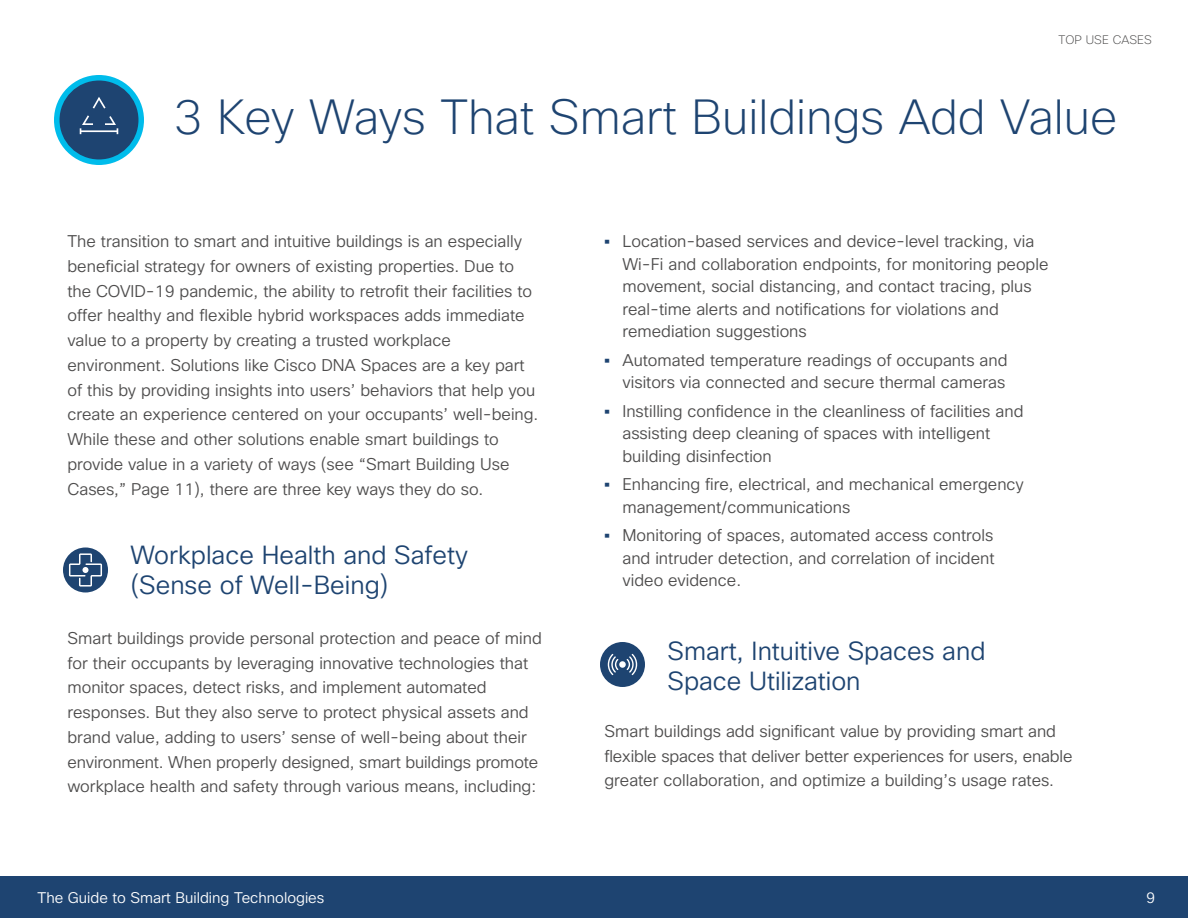
<style>
.page{position:relative;width:1188px;height:918px;background:#fff}
.page>*{position:absolute;margin:0;border:0;box-sizing:border-box;transform-origin:0 0}
.t1{font:200 48px "Cisco Sans";color:#1e4471}
.t2{font:300 25.5px/30px "Cisco Sans";color:#1e4471}
.t3{font:300 16.5px/24.8px "Cisco Sans";color:#4d4c4c}
.t4{font:300 15px "Cisco Sans";color:#fff}
.t5{font:200 12px "Cisco Sans";letter-spacing:.01em;color:#4d4c4c}
.s1{font-family:"Cisco Sans TT";font-weight:800;color:#1e4471}
</style>
<div class="page">
<div style="left:0;top:876px;width:1188px;height:42px;background:#1e4471"></div>
<svg style="left:54px;top:75px;width:90px;height:90px;background:#08b5e3"></svg>
<div style="left:60px;top:81px;width:78px;height:78px;background:#1e4471;border-radius:50%"></div>
<svg style="left:80px;top:97px;width:38px;height:37px"></svg>
<div style="left:63px;top:548px;width:45px;height:44px;background:#1e4471;border-radius:50%"></div>
<svg style="left:69px;top:553px;width:33px;height:34px"></svg>
<div style="left:600px;top:642px;width:45px;height:45px;background:#1e4471;border-radius:50%"></div>
<svg style="left:619px;top:661px;width:7px;height:7px"></svg>
<svg style="left:627px;top:654px;width:11px;height:21px"></svg>
<svg style="left:608px;top:654px;width:10px;height:21px"></svg>
<p class="t5" style="left:1059px;top:32px;width:95px">TOP USE CASES</p>
<h1 class="t1" style="left:174px;top:86px;width:945px">3 Key Ways That Smart Buildings Add Value</h1>
<p class="t3" style="left:68px;top:229px;width:472px">The transition to smart and intuitive buildings is an especially beneficial strategy for owners of existing properties. Due to the COVID-19 pandemic, the ability to retrofit their facilities to offer healthy and flexible hybrid workspaces adds immediate value to a property by creating a trusted workplace environment. Solutions like Cisco DNA Spaces are a key part of this by providing insights into users’ behaviors that help you create an experience centered on your occupants’ well-being.<br>While these and other solutions enable smart buildings to provide value in a variety of ways (see “Smart Building Use Cases,” Page 11), there are three key ways they do so.</p>
<h2 class="t2" style="left:130px;top:541px;width:339px">Workplace Health and Safety (Sense of Well-Being)</h2>
<p class="t3" style="left:68px;top:626px;width:476px">Smart buildings provide personal protection and peace of mind for their occupants by leveraging innovative technologies that monitor spaces, detect risks, and implement automated responses. But they also serve to protect physical assets and brand value, adding to users’ sense of well-being about their environment. When properly designed, smart buildings promote workplace health and safety through various means, including:</p>
<p class="t3" style="left:622px;top:231px;width:428px;line-height:22.5px;text-indent:-18px"><span class="s1">•</span> Location-based services and device-level tracking, via Wi-Fi and collaboration endpoints, for monitoring people movement, social distancing, and contact tracing, plus real-time alerts and notifications for violations and remediation suggestions</p>
<p class="t3" style="left:604px;top:349px;width:405px;line-height:22.5px;text-align:right"><span class="s1">•</span> Automated temperature readings of occupants and visitors via connected and secure thermal cameras</p>
<p class="t3" style="left:622px;top:400px;width:402px;line-height:22.5px;text-indent:-18px"><span class="s1">•</span> Instilling confidence in the cleanliness of facilities and assisting deep cleaning of spaces with intelligent building disinfection</p>
<p class="t3" style="left:622px;top:474px;width:403px;line-height:22.5px;text-indent:-18px"><span class="s1">•</span> Enhancing fire, electrical, and mechanical emergency management/communications</p>
<p class="t3" style="left:622px;top:525px;width:374px;line-height:22.5px;text-align:justify;text-indent:-18px"><span class="s1">•</span> Monitoring of spaces, automated access controls and intruder detection, and correlation of incident video evidence.</p>
<h2 class="t2" style="left:668px;top:636px;width:319px">Smart, Intuitive Spaces and<br>Space Utilization</h2>
<p class="t3" style="left:604px;top:719px;width:470px">Smart buildings add significant value by providing smart and flexible spaces that deliver better experiences for users, enable greater collaboration, and optimize a building’s usage rates.</p>
<p class="t4" style="left:38px;top:888px;width:288px">The Guide to Smart Building Technologies</p>
<p class="t4" style="left:1146px;top:888px;width:10px">9</p>
</div>
